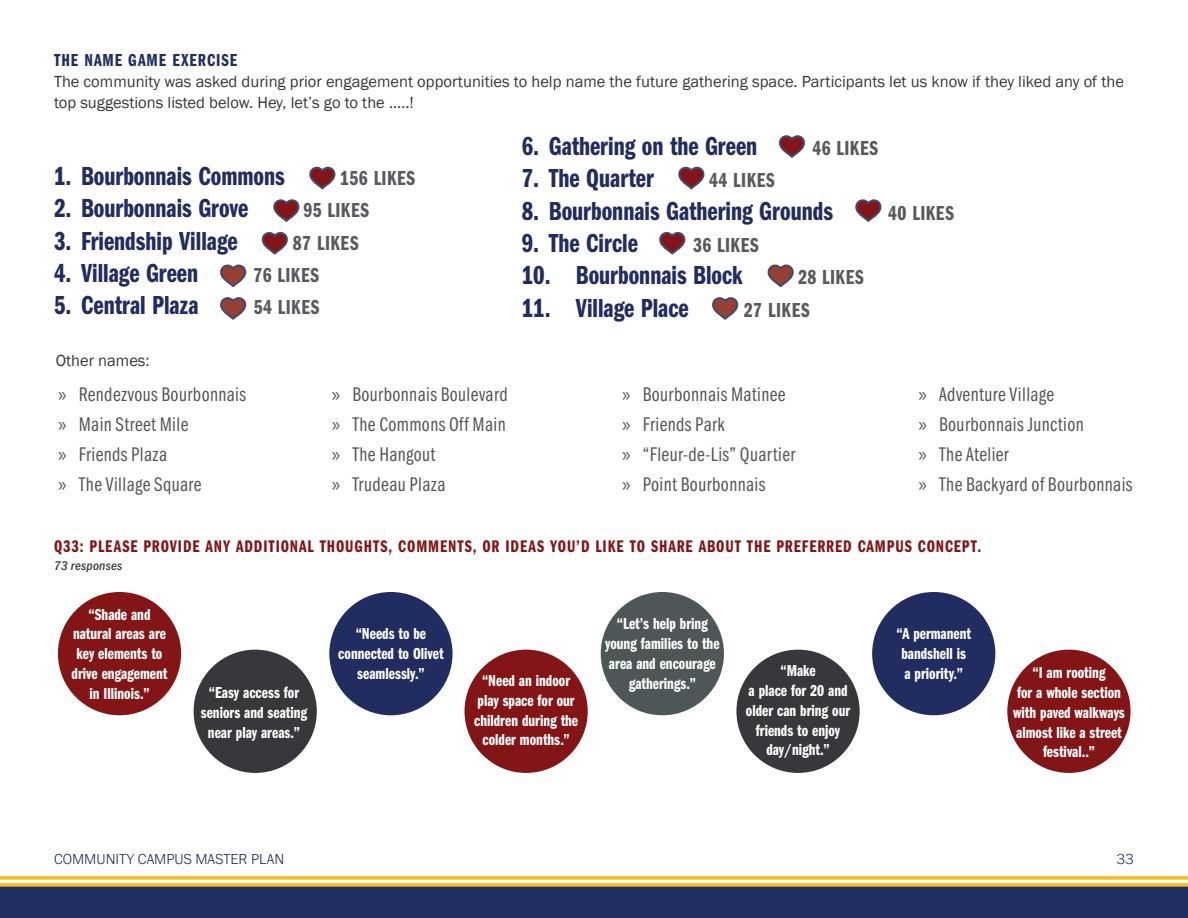
<style>
.page{position:relative;width:1188px;height:918px;background:#fff}
.page>*{position:absolute;margin:0;border:0;box-sizing:border-box;transform-origin:0 0}
.t1{font:27px "Franklin Gothic URW Com Dem";color:#212c60}
.t2{font:21px "Franklin Gothic URW Com Dem";letter-spacing:.02em;color:#595a5e}
.t3{font:20.4px "Franklin Gothic URW Com Boo";letter-spacing:.02em;color:#57575b}
.t4{font:18px "Franklin Gothic URW Com Dem";letter-spacing:.05em;color:#212e61}
.t5{font:17.4px "Franklin Gothic URW Com Dem";letter-spacing:.05em;color:#831517}
.t6{font:16.5px/19.8px "Franklin Gothic URW Com Dem";color:#fff;text-align:center}
.Paragraph_Style{font:16.5px/21px "Franklin Gothic";color:#38383c}
.t7{font:300 15px "Franklin Gothic URW";color:#212e61}
.t8{font:13.05px "Franklin Gothic URW Con Med Ita";letter-spacing:.02em;color:#3a393e}
.s1{font-family:"Myriad Pro"}
</style>
<div class="page">
<div style="left:0;top:885px;width:1188px;height:33px;background:#212e61"></div>
<svg style="left:0;top:876px;width:1188px;height:4px;background:#f6c433"></svg>
<svg style="left:0;top:883px;width:1188px;height:4px;background:#e4b427"></svg>
<svg style="left:309px;top:166px;width:27px;height:24px"></svg>
<svg style="left:273px;top:199px;width:27px;height:23px"></svg>
<svg style="left:261px;top:232px;width:27px;height:23px"></svg>
<svg style="left:220px;top:297px;width:27px;height:23px"></svg>
<svg style="left:220px;top:264px;width:27px;height:23px"></svg>
<svg style="left:678px;top:166px;width:27px;height:24px"></svg>
<svg style="left:778px;top:135px;width:27px;height:23px"></svg>
<svg style="left:855px;top:199px;width:27px;height:23px"></svg>
<svg style="left:659px;top:232px;width:27px;height:23px"></svg>
<svg style="left:712px;top:297px;width:27px;height:23px"></svg>
<svg style="left:767px;top:264px;width:27px;height:23px"></svg>
<div style="left:57px;top:591px;width:125px;height:126px;background:#831517;border-radius:50%"></div>
<div style="left:600px;top:591px;width:125px;height:126px;background:#4e5758;border-radius:50%"></div>
<div style="left:328px;top:591px;width:126px;height:126px;background:#212c60;border-radius:50%"></div>
<div style="left:192px;top:648px;width:126px;height:126px;background:#38383c;border-radius:50%"></div>
<div style="left:735px;top:648px;width:126px;height:126px;background:#38383c;border-radius:50%"></div>
<div style="left:871px;top:591px;width:126px;height:126px;background:#212c60;border-radius:50%"></div>
<div style="left:463px;top:648px;width:126px;height:126px;background:#831517;border-radius:50%"></div>
<div style="left:1006px;top:648px;width:126px;height:126px;background:#831517;border-radius:50%"></div>
<p class="t4" style="left:54px;top:47px;width:185px">THE NAME GAME EXERCISE</p>
<p class="Paragraph_Style" style="left:54px;top:71px;width:1071px">The community was asked during prior engagement opportunities to help name the future gathering space. Participants let us know if they liked any of the top suggestions listed below. Hey, let’s go to the .....!</p>
<p class="t1" style="left:54px;top:157px;width:232px">1. Bourbonnais Commons</p>
<p class="t2" style="left:340px;top:163px;width:77px">156 LIKES</p>
<p class="t1" style="left:54px;top:189px;width:196px">2. Bourbonnais Grove</p>
<p class="t2" style="left:303px;top:196px;width:67px">95 LIKES</p>
<p class="t1" style="left:54px;top:222px;width:185px">3. Friendship Village</p>
<p class="t2" style="left:293px;top:228px;width:67px">87 LIKES</p>
<p class="t1" style="left:54px;top:254px;width:146px">4. Village Green</p>
<p class="t2" style="left:253px;top:260px;width:67px">76 LIKES</p>
<p class="t1" style="left:54px;top:287px;width:146px">5. Central Plaza</p>
<p class="t2" style="left:254px;top:293px;width:67px">54 LIKES</p>
<p class="Paragraph_Style" style="left:56px;top:350px;width:96px">Other names:</p>
<p class="t3" style="left:58px;top:381px;width:189px"><span class="s1">»</span> Rendezvous Bourbonnais</p>
<p class="t3" style="left:58px;top:411px;width:132px"><span class="s1">»</span> Main Street Mile</p>
<p class="t3" style="left:58px;top:441px;width:110px"><span class="s1">»</span> Friends Plaza</p>
<p class="t3" style="left:58px;top:471px;width:145px"><span class="s1">»</span> The Village Square</p>
<p class="t3" style="left:332px;top:381px;width:177px"><span class="s1">»</span> Bourbonnais Boulevard</p>
<p class="t3" style="left:332px;top:411px;width:175px"><span class="s1">»</span> The Commons Off Main</p>
<p class="t3" style="left:332px;top:441px;width:105px"><span class="s1">»</span> The Hangout</p>
<p class="t3" style="left:332px;top:471px;width:115px"><span class="s1">»</span> Trudeau Plaza</p>
<p class="t1" style="left:522px;top:127px;width:237px">6. Gathering on the Green</p>
<p class="t2" style="left:812px;top:133px;width:67px">46 LIKES</p>
<p class="t1" style="left:522px;top:159px;width:134px">7. The Quarter</p>
<p class="t2" style="left:709px;top:166px;width:67px">44 LIKES</p>
<p class="t1" style="left:522px;top:192px;width:313px">8. Bourbonnais Gathering Grounds</p>
<p class="t2" style="left:888px;top:198px;width:67px">40 LIKES</p>
<p class="t1" style="left:522px;top:224px;width:118px">9. The Circle</p>
<p class="t2" style="left:693px;top:230px;width:67px">36 LIKES</p>
<p class="t1" style="left:522px;top:257px;width:223px">10. Bourbonnais Block</p>
<p class="t2" style="left:798px;top:263px;width:67px">28 LIKES</p>
<p class="t1" style="left:522px;top:289px;width:168px">11. Village Place</p>
<p class="t2" style="left:744px;top:295px;width:67px">27 LIKES</p>
<p class="t3" style="left:622px;top:381px;width:165px"><span class="s1">»</span> Bourbonnais Matinee</p>
<p class="t3" style="left:622px;top:411px;width:104px"><span class="s1">»</span> Friends Park</p>
<p class="t3" style="left:622px;top:441px;width:175px"><span class="s1">»</span> “Fleur-de-Lis” Quartier</p>
<p class="t3" style="left:622px;top:471px;width:145px"><span class="s1">»</span> Point Bourbonnais</p>
<p class="t3" style="left:919px;top:381px;width:137px"><span class="s1">»</span> Adventure Village</p>
<p class="t3" style="left:919px;top:411px;width:167px"><span class="s1">»</span> Bourbonnais Junction</p>
<p class="t3" style="left:919px;top:441px;width:92px"><span class="s1">»</span> The Atelier</p>
<p class="t3" style="left:919px;top:471px;width:215px"><span class="s1">»</span> The Backyard of Bourbonnais</p>
<p class="t5" style="left:54px;top:534px;width:929px">Q33: PLEASE PROVIDE ANY ADDITIONAL THOUGHTS, COMMENTS, OR IDEAS YOU’D LIKE TO SHARE ABOUT THE PREFERRED CAMPUS CONCEPT.</p>
<p class="t8" style="left:54px;top:557px;width:70px">73 responses</p>
<p class="t6" style="left:72px;top:603px;width:97px">“Shade and natural areas are key elements to drive engagement in Illinois.”</p>
<p class="t6" style="left:605px;top:613px;width:116px">“Let’s help bring young families to the area and encourage gatherings.”</p>
<p class="t6" style="left:338px;top:623px;width:107px">“Needs to be connected to Olivet seamlessly.”</p>
<p class="t6" style="left:897px;top:623px;width:76px;text-align:left">“A permanent bandshell is a priority.”</p>
<p class="t6" style="left:746px;top:660px;width:106px">“Make<br>a place for 20 and older can bring our friends to enjoy day/night.”</p>
<p class="t6" style="left:474px;top:670px;width:105px">“Need an indoor play space for our children during the colder months.”</p>
<p class="t6" style="left:201px;top:682px;width:108px">“Easy access for seniors and seating near play areas.”</p>
<p class="t6" style="left:1013px;top:662px;width:113px">“I am rooting<br>for a whole section with paved walkways almost like a street festival..”</p>
<p class="t7" style="left:54px;top:850px;width:232px">COMMUNITY CAMPUS MASTER PLAN</p>
<p class="t7" style="left:1116px;top:850px;width:19px">33</p>
</div>
